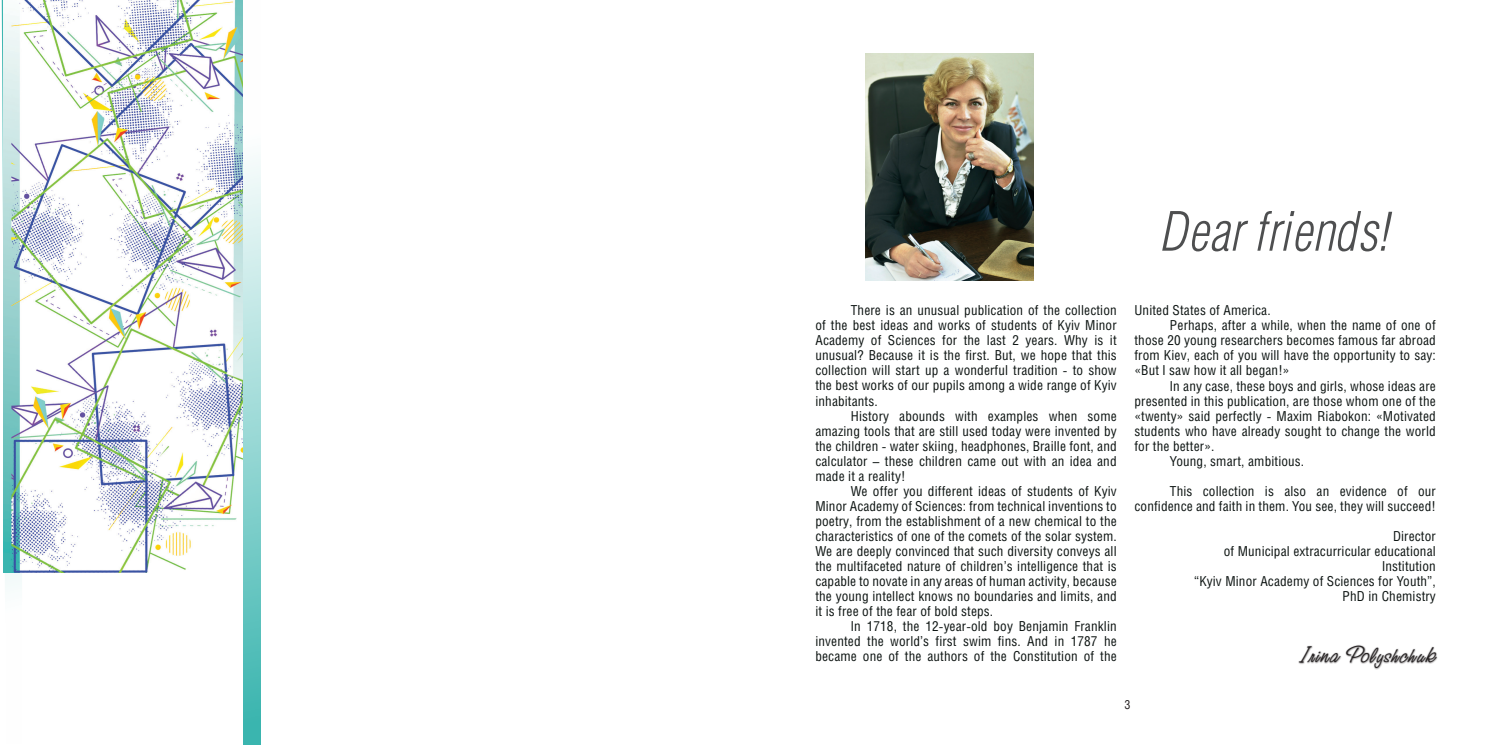
<style>
.page{position:relative;width:1489px;height:745px;background:#fff}
.page>*{position:absolute;margin:0;border:0;box-sizing:border-box;transform-origin:0 0}
.t1{font:italic 300 55px "Helios Cond";color:#4e4f50;scale:.96 1}
.t2{font:italic 22.5px "Studio Script C";color:#231f20}
.t3{font:13.75px/15px "Helios Cond";letter-spacing:.01em;color:#0c1311;text-align:justify}
.t4{font:12.5px "Helios Cond";color:#231f20}
</style>
<div class="page">
<div style="left:243px;top:0;width:17px;height:744px;background:linear-gradient(to bottom,#fff,#3bb5af)"></div>
<svg style="left:2px;top:0;width:21px;height:588px"></svg>
<img style="left:4px;top:0;width:239px;height:572px">
<img style="left:865px;top:53px;width:168px;height:227px">
<div style="left:1297px;top:644px;width:140px;height:25px;background:#231f20;opacity:.75"></div>
<h1 class="t1" style="left:1162px;top:201px;width:240px">Dear friends!</h1>
<p class="t3" style="left:815px;top:302px;width:303px;text-indent:35px">There is an unusual publication of the collection of the best ideas and works of students of Kyiv Minor Academy of Sciences for the last 2 years. Why is it unusual? Because it is the first. But, we hope that this collection will start up a wonderful tradition - to show the best works of our pupils among a wide range of Kyiv inhabitants.</p>
<p class="t3" style="left:815px;top:407px;width:303px;text-indent:35px">History abounds with examples when some amazing tools that are still used today were invented by the children - water skiing, headphones, Braille font, and calculator – these children came out with an idea and made it a reality!</p>
<p class="t3" style="left:815px;top:482px;width:303px;text-indent:35px">We offer you different ideas of students of Kyiv Minor Academy of Sciences: from technical inventions to poetry, from the establishment of a new chemical to the characteristics of one of the comets of the solar system.<br>We are deeply convinced that such diversity conveys all the multifaceted nature of children’s intelligence that is capable to novate in any areas of human activity, because the young intellect knows no boundaries and limits, and it is free of the fear of bold steps.</p>
<p class="t3" style="left:815px;top:617px;width:303px;text-indent:35px">In 1718, the 12-year-old boy Benjamin Franklin invented the world’s first swim fins. And in 1787 he became one of the authors of the Constitution of the</p>
<p class="t3" style="left:1134px;top:302px;width:138px">United States of America.</p>
<p class="t3" style="left:1169px;top:317px;width:267px">Perhaps, after a while, when the name of one of</p>
<p class="t3" style="left:1134px;top:332px;width:303px">those 20 young researchers becomes famous far abroad</p>
<p class="t3" style="left:1134px;top:347px;width:303px">from Kiev, each of you will have the opportunity to say:</p>
<p class="t3" style="left:1134px;top:362px;width:156px">«But I saw how it all began!»</p>
<p class="t3" style="left:1169px;top:377px;width:267px">In any case, these boys and girls, whose ideas are</p>
<p class="t3" style="left:1134px;top:392px;width:303px">presented in this publication, are those whom one of the</p>
<p class="t3" style="left:1134px;top:407px;width:303px">«twenty» said perfectly - Maxim Riabokon: «Motivated</p>
<p class="t3" style="left:1134px;top:422px;width:303px">students who have already sought to change the world</p>
<p class="t3" style="left:1134px;top:437px;width:81px">for the better».</p>
<p class="t3" style="left:1169px;top:452px;width:136px">Young, smart, ambitious.</p>
<p class="t3" style="left:1134px;top:482px;width:303px;text-align:right">This collection is also an evidence of our confidence and faith in them. You see, they will succeed!</p>
<p class="t3" style="left:1193px;top:527px;width:243px;text-align:right">Director<br>of Municipal extracurricular educational<br>Institution<br>“Kyiv Minor Academy of Sciences for Youth”,<br>PhD in Chemistry</p>
<h2 class="t2" style="left:1300px;top:640px;width:142px">IrinaPoly shchuk</h2>
<p class="t4" style="left:1124px;top:696px;width:7px">3</p>
</div>
